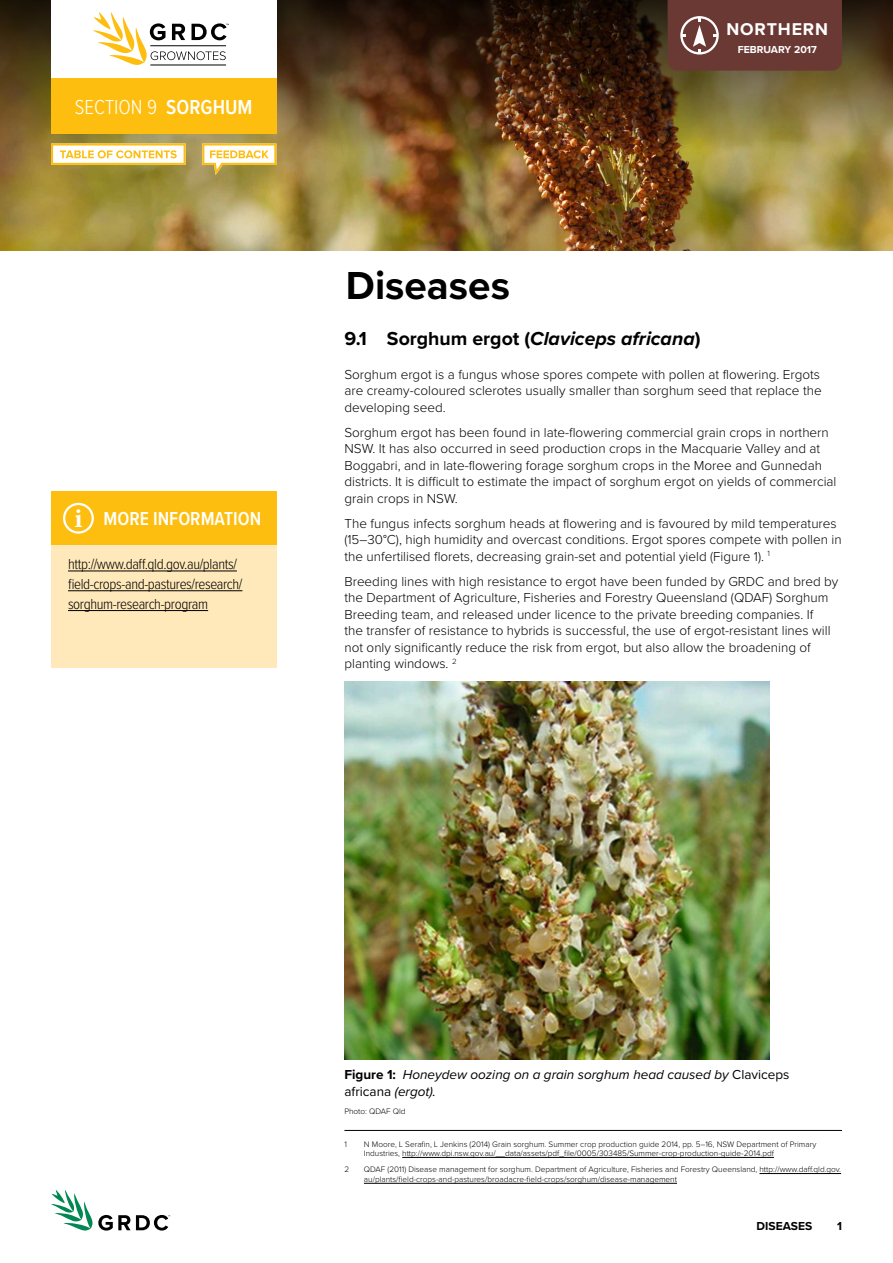
<style>
.page{position:relative;width:893px;height:1263px;background:#fff}
.page>*{position:absolute;margin:0;border:0;box-sizing:border-box;transform-origin:0 0}
.t1{font:700 40.5px "Proxima Nova";color:#000}
.t2{font:300 21px "Proxima Nova Cond";color:#fff}
.t3{font:700 19.5px "Proxima Nova";color:#000}
.t4{font:600 19.5px "Proxima Nova Cond";color:#fff}
.t5{font:700 17.7px "Proxima Nova";letter-spacing:.05em;color:#fff}
.t6{font:300 15px/19.8px "Proxima Nova Cond";letter-spacing:-.025em;color:#000}
.t7{font:300 13.5px/16.5px "Proxima Nova";color:#000}
.t8{font:italic 13.5px/16.5px "Proxima Nova";color:#000}
.t9{font:700 12px "Proxima Nova";color:#000}
.t10{font:700 10.5px "Proxima Nova";color:#fff}
.t11{font:300 8.25px/9.8px "Proxima Nova";color:#000}
.s1{font-weight:600}
.s2{font-family:"Minion Pro";font-weight:700;font-size:27px}
.s3{font-style:italic}
.s4{font-weight:700;font-style:normal}
.s5{font-style:normal}
</style>
<div class="page">
<img style="left:0;top:198px;width:893px;height:53px">
<img style="left:0;top:0;width:893px;height:198px">
<svg style="left:51px;top:1190px;width:119px;height:41px"></svg>
<div style="left:51px;top:0;width:225px;height:81px;background:#fff"></div>
<div style="left:51px;top:78px;width:225px;height:55px;background:#febe10"></div>
<div style="left:668px;top:0;width:174px;height:71px;background:#6b3934"></div>
<hr style="left:150px;top:65px;width:76px;height:1px;background:#000">
<svg style="left:93px;top:12px;width:136px;height:53px"></svg>
<img style="left:344px;top:682px;width:426px;height:377px">
<hr style="left:344px;top:1130px;width:498px;height:1px;background:#000">
<hr style="left:402px;top:1157px;width:372px;height:1px;background:#000">
<hr style="left:759px;top:1173px;width:82px;height:1px;background:#000">
<hr style="left:364px;top:1183px;width:313px;height:1px;background:#000">
<div style="left:51px;top:493px;width:225px;height:175px;background:#ffe8ba"></div>
<hr style="left:68px;top:571px;width:169px;height:1px;background:#000">
<hr style="left:68px;top:590px;width:174px;height:1px;background:#000">
<hr style="left:68px;top:610px;width:140px;height:1px;background:#000">
<div style="left:51px;top:492px;width:225px;height:53px;background:#febe10"></div>
<div style="left:63px;top:503px;width:31px;height:31px;border:2px solid #fff;border-radius:50%"></div>
<svg style="left:51px;top:143px;width:135px;height:22px"></svg>
<svg style="left:202px;top:143px;width:74px;height:32px"></svg>
<h2 class="t2" style="left:75px;top:91px;width:115px">Section 9 <span class="s1">SORGHUM</span></h2>
<h3 class="t4" style="left:74px;top:504px;width:188px"><span class="s2">i</span> MORE INFORMATION</h3>
<p class="t6" style="left:68px;top:553px;width:176px">http://www.daff.qld.gov.au/plants/ field-crops-and-pastures/research/ sorghum-research-program</p>
<h3 class="t5" style="left:726px;top:19px;width:103px">NORTHERN</h3>
<p class="t10" style="left:738px;top:41px;width:81px">February 2017</p>
<h1 class="t1" style="left:346px;top:255px;width:166px">Diseases</h1>
<h3 class="t3" style="left:344px;top:324px;width:358px">9.1 Sorghum ergot (<span class="s3">Claviceps africana</span>)</h3>
<p class="t7" style="left:344px;top:365px;width:479px">Sorghum ergot is a fungus whose spores compete with pollen at flowering. Ergots are creamy-coloured sclerotes usually smaller than sorghum seed that replace the developing seed.</p>
<p class="t7" style="left:344px;top:423px;width:494px">Sorghum ergot has been found in late-flowering commercial grain crops in northern NSW. It has also occurred in seed production crops in the Macquarie Valley and at Boggabri, and in late-flowering forage sorghum crops in the Moree and Gunnedah districts. It is difficult to estimate the impact of sorghum ergot on yields of commercial grain crops in NSW.</p>
<p class="t7" style="left:344px;top:514px;width:499px">The fungus infects sorghum heads at flowering and is favoured by mild temperatures (15–30°C), high humidity and overcast conditions. Ergot spores compete with pollen in the unfertilised florets, decreasing grain-set and potential yield (Figure 1). <sup>1</sup></p>
<p class="t7" style="left:344px;top:572px;width:495px">Breeding lines with high resistance to ergot have been funded by GRDC and bred by the Department of Agriculture, Fisheries and Forestry Queensland (QDAF) Sorghum Breeding team, and released under licence to the private breeding companies. If<br>the transfer of resistance to hybrids is successful, the use of ergot-resistant lines will not only significantly reduce the risk from ergot, but also allow the broadening of planting windows. <sup>2</sup></p>
<p class="t8" style="left:344px;top:1066px;width:447px"><span class="s4">Figure 1:</span> Honeydew oozing on a grain sorghum head caused by <span class="s5">Claviceps africana</span> (ergot).</p>
<p class="t11" style="left:344px;top:1106px;width:63px">Photo: QDAF Qld</p>
<p class="t11" style="left:344px;top:1138px;width:4px">1</p>
<p class="t11" style="left:364px;top:1138px;width:454px">N Moore, L Serafin, L Jenkins (2014) Grain sorghum. Summer crop production guide 2014, pp. 5–16, NSW Department of Primary<br>Industries, http://www.dpi.nsw.gov.au/__data/assets/pdf_file/0005/303485/Summer-crop-production-guide-2014.pdf</p>
<p class="t11" style="left:344px;top:1164px;width:6px">2</p>
<p class="t11" style="left:364px;top:1164px;width:479px">QDAF (2011) Disease management for sorghum. Department of Agriculture, Fisheries and Forestry Queensland, http://www.daff.qld.gov. au/plants/field-crops-and-pastures/broadacre-field-crops/sorghum/disease-management</p>
<p class="t9" style="left:757px;top:1217px;width:57px">diseases</p>
<p class="t9" style="left:837px;top:1217px;width:6px">1</p>
</div>
